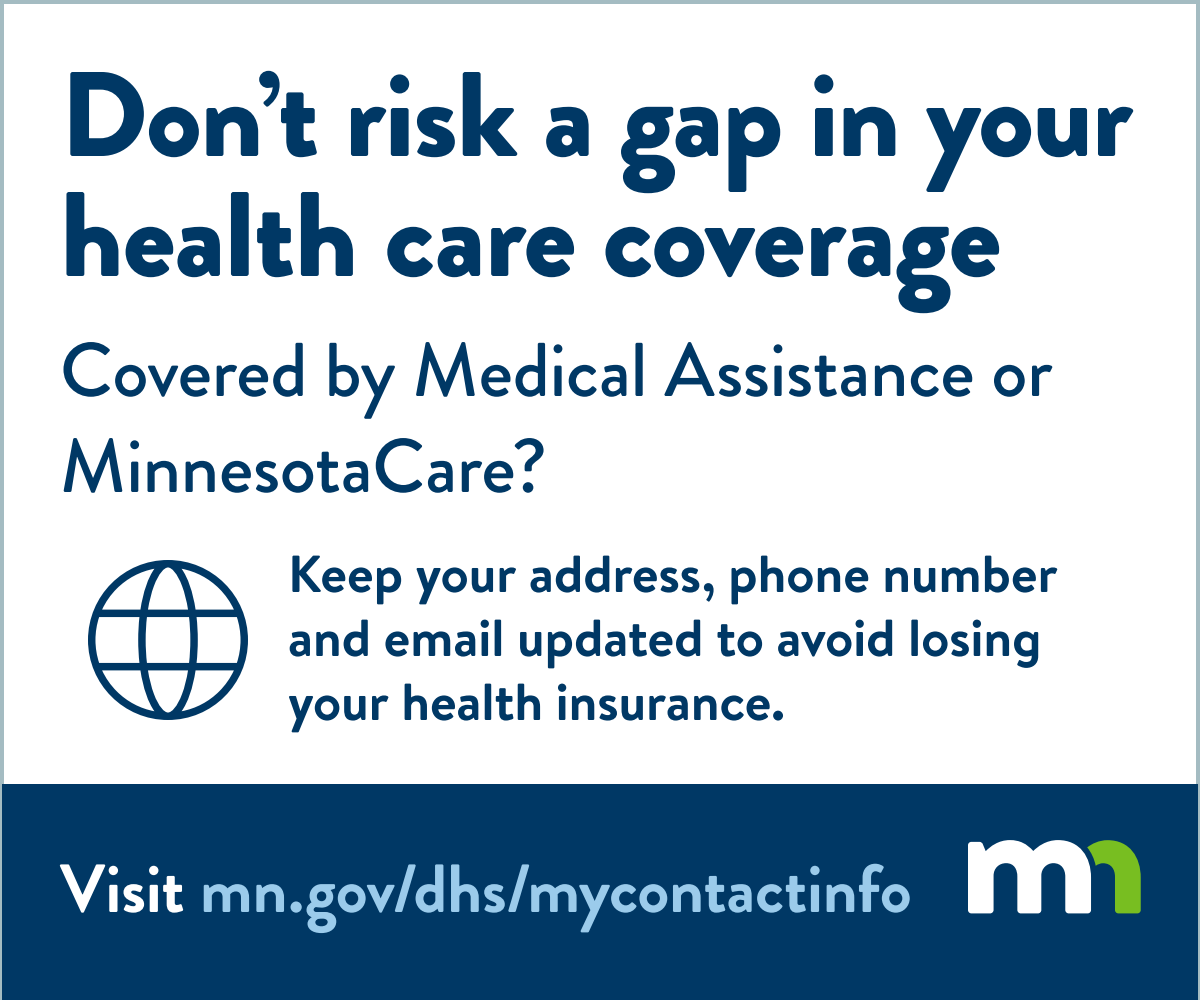
<style>
.page{position:relative;width:1200px;height:1000px;background:#fff}
.page>*{position:absolute;margin:0;border:0;box-sizing:border-box;transform-origin:0 0}
.Heading_1{font:900 120px/120px "Brandon Grotesque";letter-spacing:-.015em;color:#003865}
.Heading_2{font:500 76px/96px "Brandon Grotesque";letter-spacing:-.005em;color:#003865}
.Heading_2-2{font:700 68px "Brandon Grotesque";letter-spacing:-.01em;color:#9bcbeb}
.body{font:700 52px/64px "Brandon Text";color:#003865}
.s1{color:#fff}
</style>
<div class="page">
<div style="left:2px;top:784px;width:1196px;height:216px;background:#003865"></div>
<svg style="left:968px;top:840px;width:173px;height:73px"></svg>
<svg style="left:88px;top:560px;width:160px;height:160px"></svg>
<h1 class="Heading_1" style="left:60px;top:56px;width:1074px">Don’t risk a gap in your health care coverage</h1>
<h2 class="Heading_2" style="left:60px;top:323px;width:994px">Covered by Medical Assistance or<br>MinnesotaCare?</h2>
<p class="body" style="left:288px;top:541px;width:771px">Keep your address, phone number and email updated to avoid losing your health insurance.</p>
<h2 class="Heading_2-2" style="left:60px;top:841px;width:853px"><span class="s1">Visit</span> mn.gov/dhs/mycontactinfo</h2>
</div>
